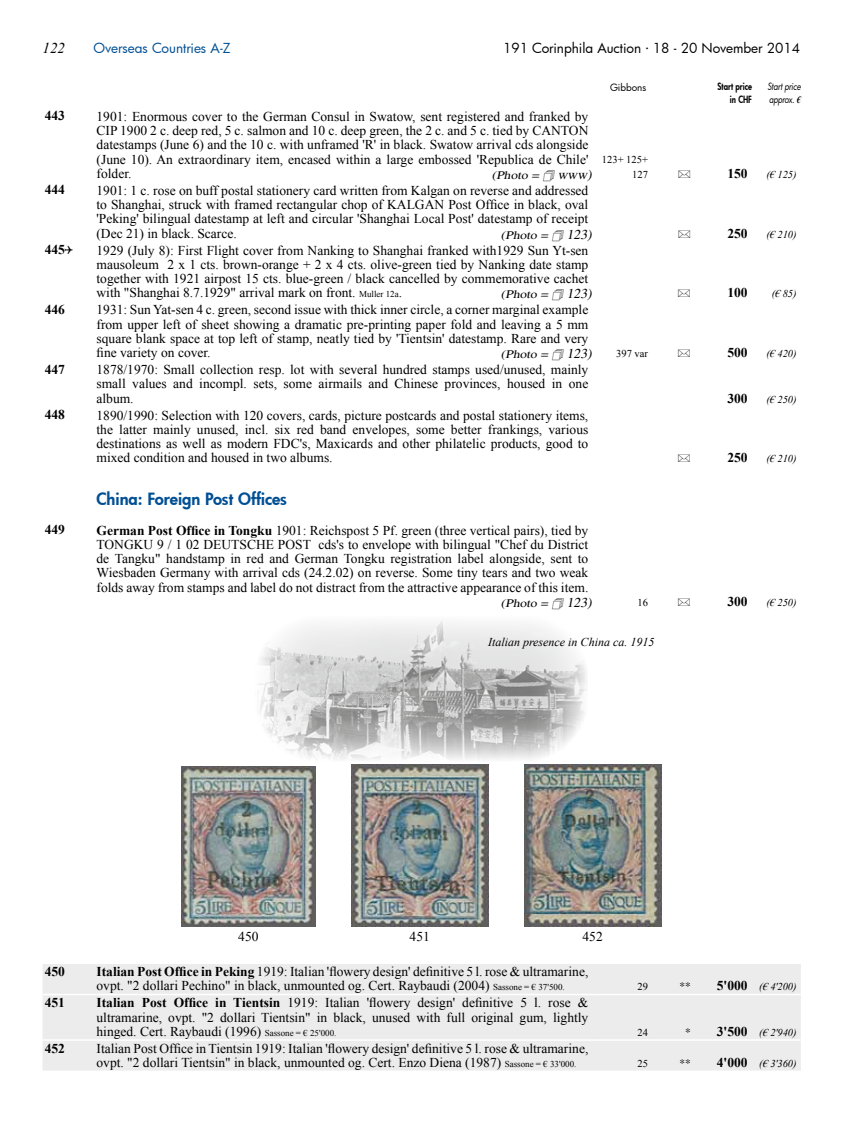
<style>
.page{position:relative;width:864px;height:1127px;background:#fff}
.page>*{position:absolute;margin:0;border:0;box-sizing:border-box;transform-origin:0 0}
.t1{font:800 16.5px "Futura";color:#004f95}
.t2{font:italic 15px "Times New Roman";color:#000}
.t3{font:13.5px/14.2px "Times New Roman";color:#000;text-align:justify}
.t4{font:700 13.5px "Times New Roman";color:#000}
.t5{font:13.5px "Futura";color:#000}
.t6{font:13.5px "Futura";letter-spacing:-.005em;color:#004f95}
.t7{font:italic 12px "Times New Roman";color:#000}
.t8{font:italic 11.55px "Times";color:#000;scale:1.18 1}
.t9{font:11.25px "aukphila";color:#000}
.t10{font:11.25px "Times";color:#000}
.t11{font:italic 10.5px "Times New Roman";letter-spacing:-.01em;color:#000}
.t12{font:10.5px/14.2px "Times New Roman";color:#000;text-align:right}
.t13{font:italic 9.75px/12.8px "Futura";letter-spacing:-.015em;color:#000;scale:.8 1}
.t14{font:800 9.75px/12.8px "Futura";color:#000;text-align:right;scale:.8 1}
.t15{font:9.75px "Futura";color:#000}
.s1{font-family:"Times New Roman";font-weight:700}
.s2{font-size:13.5px}
.s3{font-family:"aukphila";font-weight:400;font-size:11.25px}
.s4{font-size:9px}
.s5{font-weight:700}
.s6{font-weight:700;font-style:normal;font-size:13.5px}
.s7{font-family:"Times";font-style:normal;font-size:11.25px}
</style>
<div class="page">
<div style="left:43px;top:964px;width:757px;height:106px;background:#ececed"></div>
<hr style="left:43px;top:994px;width:53px;height:1px;background:#fff">
<hr style="left:96px;top:994px;width:496px;height:1px;background:#fff">
<hr style="left:592px;top:994px;width:60px;height:1px;background:#fff">
<hr style="left:652px;top:994px;width:42px;height:1px;background:#fff">
<hr style="left:694px;top:994px;width:57px;height:1px;background:#fff">
<hr style="left:751px;top:994px;width:49px;height:1px;background:#fff">
<hr style="left:43px;top:1039px;width:53px;height:2px;background:#fff">
<hr style="left:96px;top:1039px;width:496px;height:2px;background:#fff">
<hr style="left:592px;top:1039px;width:60px;height:2px;background:#fff">
<hr style="left:652px;top:1039px;width:42px;height:2px;background:#fff">
<hr style="left:694px;top:1039px;width:57px;height:2px;background:#fff">
<hr style="left:751px;top:1039px;width:49px;height:2px;background:#fff">
<img style="left:181px;top:766px;width:134px;height:160px">
<img style="left:351px;top:764px;width:137px;height:162px">
<img style="left:524px;top:764px;width:136px;height:162px">
<img style="left:259px;top:621px;width:328px;height:139px">
<p class="t2" style="left:43px;top:38px;width:24px">122</p>
<p class="t6" style="left:94px;top:39px;width:138px">Overseas Countries A-Z</p>
<p class="t5" style="left:503px;top:39px;width:298px">191 Corinphila Auction · 18 - 20 November 2014</p>
<p class="t15" style="left:609px;top:80px;width:38px">Gibbons</p>
<p class="t14" style="left:717px;top:80px;width:44px">Start price in CHF</p>
<p class="t13" style="left:767px;top:80px;width:43px">Start price approx. <span class="s1">€</span></p>
<p class="t3" style="left:96px;top:109px;width:493px">1901: Enormous cover to the German Consul in Swatow, sent registered and franked by CIP 1900 2 c. deep red, 5 c. salmon and 10 c. deep green, the 2 c. and 5 c. tied by CANTON datestamps (June 6) and the 10 c. with unframed 'R' in black. Swatow arrival cds alongside (June 10). An extraordinary item, encased within a large embossed 'Republica de Chile' folder.</p>
<p class="t4" style="left:45px;top:107px;width:22px">443</p>
<p class="t12" style="left:601px;top:153px;width:47px">123+ 125+<br>127</p>
<p class="t9" style="left:677px;top:167px;width:14px">6</p>
<p class="t4" style="left:727px;top:164px;width:22px">150</p>
<p class="t11" style="left:766px;top:167px;width:31px">(€ 125)</p>
<p class="t8" style="left:492px;top:168px;width:88px">(Photo = <span class="s2">www)</span></p>
<p class="t4" style="left:45px;top:181px;width:22px">444</p>
<p class="t3" style="left:96px;top:183px;width:493px">1901: 1 c. rose on buff postal stationery card written from Kalgan on reverse and addressed to Shanghai, struck with framed rectangular chop of KALGAN Post Office in black, oval 'Peking' bilingual datestamp at left and circular 'Shanghai Local Post' datestamp of receipt (Dec 21) in black. Scarce.</p>
<p class="t8" style="left:500px;top:228px;width:81px">(Photo = <span class="s2">123)</span></p>
<p class="t9" style="left:677px;top:227px;width:14px">6</p>
<p class="t4" style="left:727px;top:224px;width:22px">250</p>
<p class="t11" style="left:766px;top:227px;width:31px">(€ 210)</p>
<p class="t4" style="left:45px;top:240px;width:31px">445<span class="s3">M</span></p>
<p class="t3" style="left:96px;top:243px;width:493px">1929 (July 8): First Flight cover from Nanking to Shanghai franked with1929 Sun Yt-sen mausoleum 2 x 1 cts. brown-orange + 2 x 4 cts. olive-green tied by Nanking date stamp together with 1921 airpost 15 cts. blue-green / black cancelled by commemorative cachet with "Shanghai 8.7.1929" arrival mark on front. <span class="s4">Muller 12a</span>.</p>
<p class="t8" style="left:500px;top:287px;width:81px">(Photo = <span class="s2">123)</span></p>
<p class="t9" style="left:677px;top:287px;width:14px">6</p>
<p class="t4" style="left:727px;top:283px;width:22px">100</p>
<p class="t11" style="left:771px;top:286px;width:26px">(€ 85)</p>
<p class="t4" style="left:45px;top:300px;width:22px">446</p>
<p class="t3" style="left:96px;top:302px;width:493px">1931: Sun Yat-sen 4 c. green, second issue with thick inner circle, a corner marginal example from upper left of sheet showing a dramatic pre-printing paper fold and leaving a 5 mm square blank space at top left of stamp, neatly tied by 'Tientsin' datestamp. Rare and very fine variety on cover.</p>
<p class="t8" style="left:500px;top:347px;width:81px">(Photo = <span class="s2">123)</span></p>
<p class="t12" style="left:616px;top:346px;width:33px">397 var</p>
<p class="t9" style="left:677px;top:347px;width:14px">6</p>
<p class="t4" style="left:727px;top:343px;width:22px">500</p>
<p class="t11" style="left:766px;top:346px;width:31px">(€ 420)</p>
<p class="t4" style="left:45px;top:360px;width:22px">447</p>
<p class="t4" style="left:45px;top:405px;width:22px">448</p>
<p class="t3" style="left:96px;top:362px;width:493px">1878/1970: Small collection resp. lot with several hundred stamps used/unused, mainly small values and incompl. sets, some airmails and Chinese provinces, housed in one album.</p>
<p class="t3" style="left:96px;top:408px;width:493px">1890/1990: Selection with 120 covers, cards, picture postcards and postal stationery items, the latter mainly unused, incl. six red band envelopes, some better frankings, various destinations as well as modern FDC's, Maxicards and other philatelic products, good to mixed condition and housed in two albums.</p>
<p class="t4" style="left:727px;top:389px;width:22px">300</p>
<p class="t11" style="left:766px;top:392px;width:31px">(€ 250)</p>
<p class="t9" style="left:677px;top:452px;width:14px">6</p>
<p class="t4" style="left:727px;top:448px;width:22px">250</p>
<p class="t11" style="left:766px;top:452px;width:31px">(€ 210)</p>
<p class="t4" style="left:45px;top:520px;width:22px">449</p>
<p class="t1" style="left:96px;top:487px;width:192px">China: Foreign Post Offices</p>
<p class="t3" style="left:96px;top:523px;width:493px"><span class="s5">German Post Office in Tongku</span> 1901: Reichspost 5 Pf. green (three vertical pairs), tied by TONGKU 9 / 1 02 DEUTSCHE POST cds's to envelope with bilingual "Chef du District de Tangku" handstamp in red and German Tongku registration label alongside, sent to Wiesbaden Germany with arrival cds (24.2.02) on reverse. Some tiny tears and two weak folds away from stamps and label do not distract from the attractive appearance of this item.</p>
<p class="t8" style="left:500px;top:596px;width:81px">(Photo = <span class="s2">123)</span></p>
<p class="t12" style="left:637px;top:595px;width:12px">16</p>
<p class="t9" style="left:677px;top:595px;width:14px">6</p>
<p class="t4" style="left:727px;top:592px;width:22px">300</p>
<p class="t11" style="left:766px;top:595px;width:31px">(€ 250)</p>
<p class="t7" style="left:488px;top:634px;width:168px">Italian presence in China ca. 1915</p>
<p class="t4" style="left:45px;top:962px;width:22px">450</p>
<p class="t4" style="left:45px;top:993px;width:22px">451</p>
<p class="t4" style="left:45px;top:1038px;width:22px">452</p>
<p class="t3" style="left:238px;top:929px;width:22px">450</p>
<p class="t3" style="left:409px;top:929px;width:22px">451</p>
<p class="t3" style="left:582px;top:929px;width:22px">452</p>
<p class="t3" style="left:96px;top:964px;width:493px"><span class="s5">Italian Post Office in Peking</span> 1919: Italian 'flowery design' definitive 5 l. rose &amp; ultramarine, ovpt. "2 dollari Pechino" in black, unmounted og. Cert. Raybaudi (2004) <span class="s4">Sassone = € 37'500.</span></p>
<p class="t3" style="left:96px;top:995px;width:493px"><span class="s5">Italian Post Office in Tientsin</span> 1919: Italian 'flowery design' definitive 5 l. rose &amp; ultramarine, ovpt. "2 dollari Tientsin" in black, unused with full original gum, lightly hinged. Cert. Raybaudi (1996) <span class="s4">Sassone = € 25'000.</span></p>
<p class="t3" style="left:96px;top:1041px;width:493px">Italian Post Office in Tientsin 1919: Italian 'flowery design' definitive 5 l. rose &amp; ultramarine, ovpt. "2 dollari Tientsin" in black, unmounted og. Cert. Enzo Diena (1987) <span class="s4">Sassone = € 33'000.</span></p>
<p class="t12" style="left:637px;top:979px;width:12px">29</p>
<p class="t10" style="left:679px;top:980px;width:13px">**</p>
<p class="t11" style="left:716px;top:979px;width:81px"><span class="s6">5'000</span> (€ 4'200)</p>
<p class="t12" style="left:637px;top:1025px;width:12px">24</p>
<p class="t11" style="left:685px;top:1025px;width:113px"><span class="s7">*</span> <span class="s6">3'500</span> (€ 2'940)</p>
<p class="t12" style="left:637px;top:1056px;width:12px">25</p>
<p class="t10" style="left:679px;top:1056px;width:13px">**</p>
<p class="t11" style="left:716px;top:1056px;width:81px"><span class="s6">4'000</span> (€ 3'360)</p>
</div>
